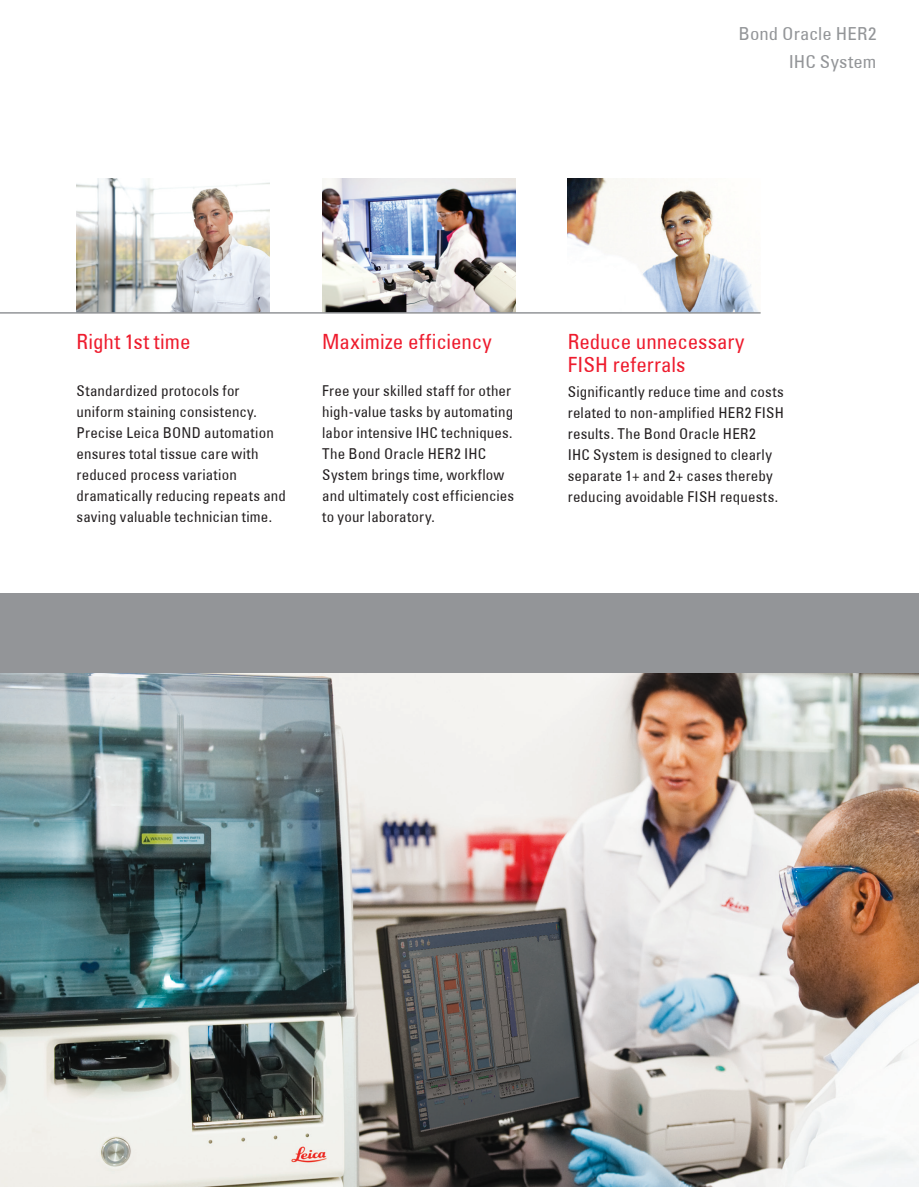
<style>
.page{position:relative;width:919px;height:1187px;background:#fff}
.page>*{position:absolute;margin:0;border:0;box-sizing:border-box;transform-origin:0 0}
.t1{font:21px/22.5px "Univers Cond";color:#ee1b2d}
.t2{font:18px/27.6px "Univers Cond";color:#939598;text-align:right;scale:1.04 1}
.t3{font:15px/21px "Univers Cond";letter-spacing:.01em;color:#231f20}
</style>
<div class="page">
<img style="left:77px;top:178px;width:192px;height:134px">
<img style="left:322px;top:178px;width:193px;height:134px">
<img style="left:567px;top:178px;width:192px;height:134px">
<hr style="left:0;top:312px;width:760px;height:1px;background:#939598">
<img style="left:0;top:673px;width:918px;height:513px">
<div style="left:0;top:593px;width:918px;height:80px;background:#939598"></div>
<p class="t2" style="left:738px;top:20px;width:134px">Bond Oracle HER2<br>IHC System</p>
<h1 class="t1" style="left:77px;top:330px;width:115px">Right 1st time</h1>
<p class="t3" style="left:77px;top:379px;width:211px">Standardized protocols for uniform staining consistency.<br>Precise Leica BOND automation ensures total tissue care with reduced process variation dramatically reducing repeats and saving valuable technician time.</p>
<h1 class="t1" style="left:322px;top:330px;width:171px">Maximize efficiency</h1>
<p class="t3" style="left:322px;top:379px;width:193px">Free your skilled staff for other high-value tasks by automating labor intensive IHC techniques.<br>The Bond Oracle HER2 IHC<br>System brings time, workflow and ultimately cost efficiencies to your laboratory.</p>
<h1 class="t1" style="left:567px;top:330px;width:178px">Reduce unnecessary<br>FISH referrals</h1>
<p class="t3" style="left:567px;top:381px;width:218px">Significantly reduce time and costs related to non-amplified HER2 FISH results. The Bond Oracle HER2<br>IHC System is designed to clearly separate 1+ and 2+ cases thereby reducing avoidable FISH requests.</p>
</div>
